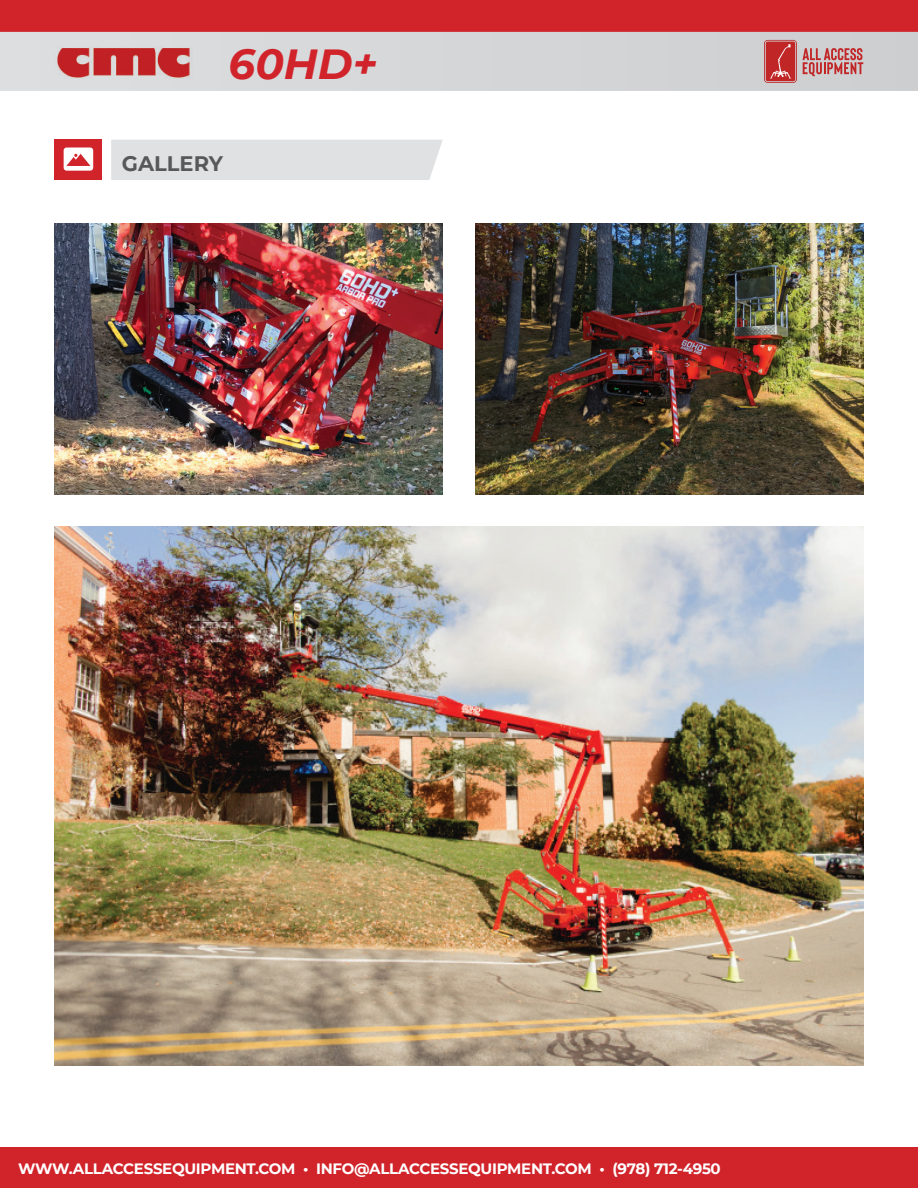
<style>
.page{position:relative;width:918px;height:1188px;background:#fff}
.page>*{position:absolute;margin:0;border:0;box-sizing:border-box;transform-origin:0 0}
.t1{font:italic 700 42px "Montserrat";color:#d1232a}
.t2{font:700 21px "Montserrat";color:#57585a}
.t3{font:700 15px "Montserrat";letter-spacing:-.02em;color:#fff}
</style>
<div class="page">
<div style="left:0;top:0;width:918px;height:32px;background:#d1232a"></div>
<div style="left:0;top:32px;width:918px;height:59px;background:#d5d6d8"></div>
<img style="left:53px;top:47px;width:140px;height:31px">
<svg style="left:803px;top:48px;width:60px;height:28px;background:#c88788"></svg>
<svg style="left:764px;top:40px;width:33px;height:43px"></svg>
<div style="left:55px;top:139px;width:47px;height:40px;background:#d1232a"></div>
<img style="left:55px;top:223px;width:388px;height:271px">
<img style="left:475px;top:223px;width:388px;height:271px">
<img style="left:55px;top:526px;width:809px;height:540px">
<div style="left:64px;top:148px;width:29px;height:23px;background:#fff;border-radius:3px"></div>
<svg style="left:66px;top:154px;width:24px;height:12px"></svg>
<div style="left:0;top:1148px;width:918px;height:40px;background:#d1232a"></div>
<div style="left:111px;top:140px;width:332px;height:40px;background:#e0e1e3"></div>
<h1 class="t1" style="left:229px;top:34px;width:151px">60HD+</h1>
<h2 class="t2" style="left:122px;top:148px;width:103px">GALLERY</h2>
<p class="t3" style="left:18px;top:1158px;width:704px">WWW.ALLACCESSEQUIPMENT.COM • INFO@ALLACCESSEQUIPMENT.COM • (978) 712-4950</p>
</div>
